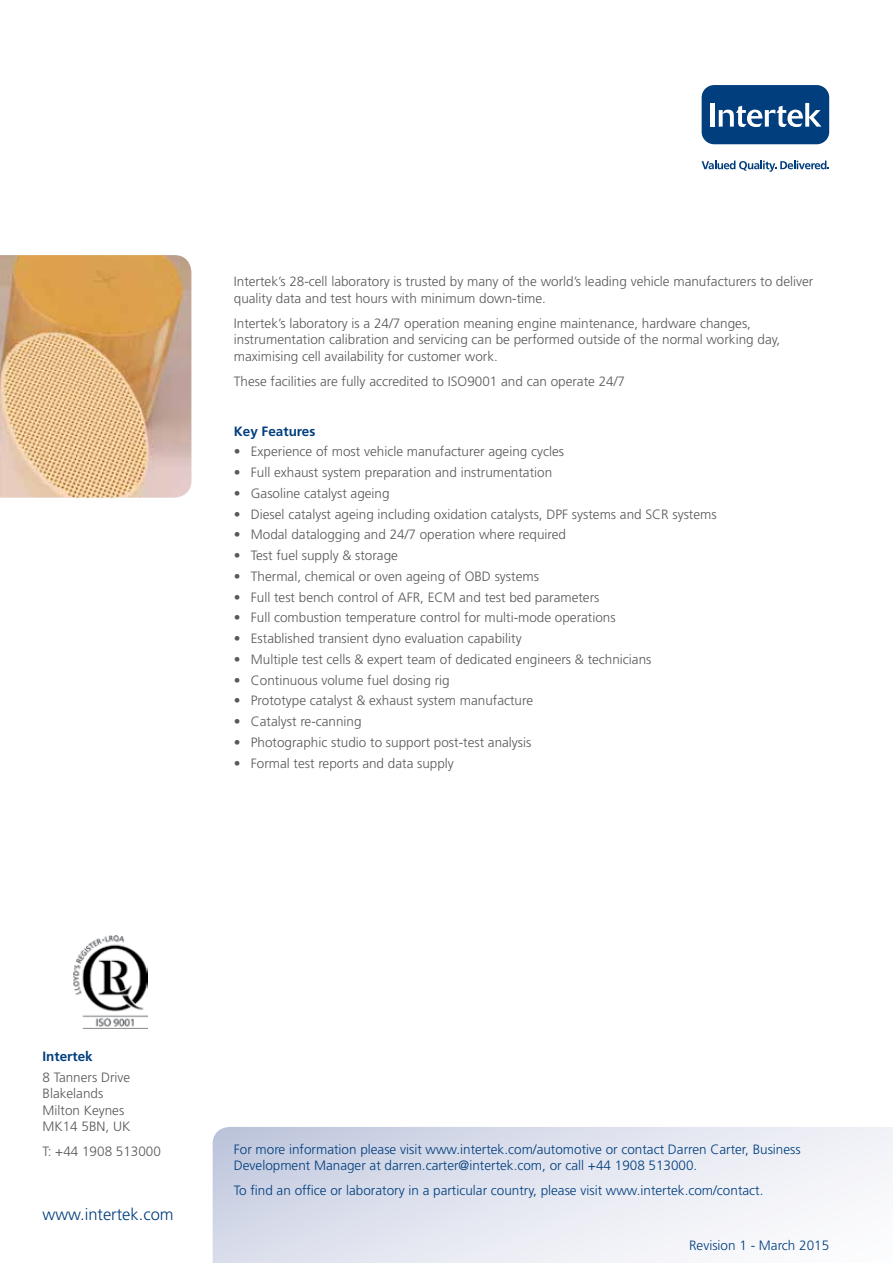
<style>
.page{position:relative;width:893px;height:1263px;background:#fff}
.page>*{position:absolute;margin:0;border:0;box-sizing:border-box;transform-origin:0 0}
.t1{font:300 16.5px "Frutiger LT Std";color:#003e7e}
.t2{font:300 13.5px/16.5px "Frutiger LT Std";color:#58595b}
.t3{font:300 13.5px/16.5px "Frutiger LT Std";color:#003e7e}
.t4{font:700 13.5px "Frutiger LT Std";color:#003e7e}
</style>
<div class="page">
<div style="left:702px;top:85px;width:127px;height:59px;background:#003e7e;border-radius:13px"></div>
<div style="left:710px;top:103px;width:5px;height:24px;background:#fff"></div>
<svg style="left:719px;top:103px;width:102px;height:24px"></svg>
<svg style="left:702px;top:161px;width:127px;height:11px"></svg>
<img style="left:0;top:255px;width:191px;height:242px">
<svg style="left:213px;top:1127px;width:680px;height:136px"></svg>
<img style="left:74px;top:935px;width:73px;height:93px">
<p class="t2" style="left:234px;top:273px;width:581px">Intertek’s 28-cell laboratory is trusted by many of the world’s leading vehicle manufacturers to deliver quality data and test hours with minimum down-time.</p>
<p class="t2" style="left:234px;top:315px;width:548px">Intertek’s laboratory is a 24/7 operation meaning engine maintenance, hardware changes, instrumentation calibration and servicing can be performed outside of the normal working day, maximising cell availability for customer work.</p>
<p class="t2" style="left:234px;top:373px;width:393px">These facilities are fully accredited to ISO9001 and can operate 24/7</p>
<p class="t4" style="left:234px;top:423px;width:83px">Key Features</p>
<p class="t2" style="left:234px;top:444px;width:332px">• Experience of most vehicle manufacturer ageing cycles</p>
<p class="t2" style="left:234px;top:464px;width:320px">• Full exhaust system preparation and instrumentation</p>
<p class="t2" style="left:234px;top:485px;width:157px">• Gasoline catalyst ageing</p>
<p class="t2" style="left:234px;top:506px;width:484px">• Diesel catalyst ageing including oxidation catalysts, DPF systems and SCR systems</p>
<p class="t2" style="left:234px;top:527px;width:334px">• Modal datalogging and 24/7 operation where required</p>
<p class="t2" style="left:234px;top:547px;width:166px">• Test fuel supply &amp; storage</p>
<p class="t2" style="left:234px;top:568px;width:307px">• Thermal, chemical or oven ageing of OBD systems</p>
<p class="t2" style="left:234px;top:589px;width:367px">• Full test bench control of AFR, ECM and test bed parameters</p>
<p class="t2" style="left:234px;top:610px;width:383px">• Full combustion temperature control for multi-mode operations</p>
<p class="t2" style="left:234px;top:630px;width:289px">• Established transient dyno evaluation capability</p>
<p class="t2" style="left:234px;top:651px;width:419px">• Multiple test cells &amp; expert team of dedicated engineers &amp; technicians</p>
<p class="t2" style="left:234px;top:672px;width:217px">• Continuous volume fuel dosing rig</p>
<p class="t2" style="left:234px;top:693px;width:301px">• Prototype catalyst &amp; exhaust system manufacture</p>
<p class="t2" style="left:234px;top:713px;width:129px">• Catalyst re-canning</p>
<p class="t2" style="left:234px;top:734px;width:299px">• Photographic studio to support post-test analysis</p>
<p class="t2" style="left:234px;top:755px;width:222px">• Formal test reports and data supply</p>
<p class="t4" style="left:43px;top:1048px;width:52px">Intertek</p>
<p class="t2" style="left:43px;top:1069px;width:89px">8 Tanners Drive<br>Blakelands<br>Milton Keynes<br>MK14 5BN, UK</p>
<p class="t2" style="left:43px;top:1144px;width:120px">T: +44 1908 513000</p>
<p class="t1" style="left:43px;top:1205px;width:133px">www.intertek.com</p>
<p class="t3" style="left:234px;top:1141px;width:568px">For more information please visit www.intertek.com/automotive or contact Darren Carter, Business<br>Development Manager at darren.carter@intertek.com, or call +44 1908 513000.</p>
<p class="t3" style="left:234px;top:1183px;width:531px">To find an office or laboratory in a particular country, please visit www.intertek.com/contact.</p>
<p class="t3" style="left:689px;top:1237px;width:142px">Revision 1 - March 2015</p>
</div>
